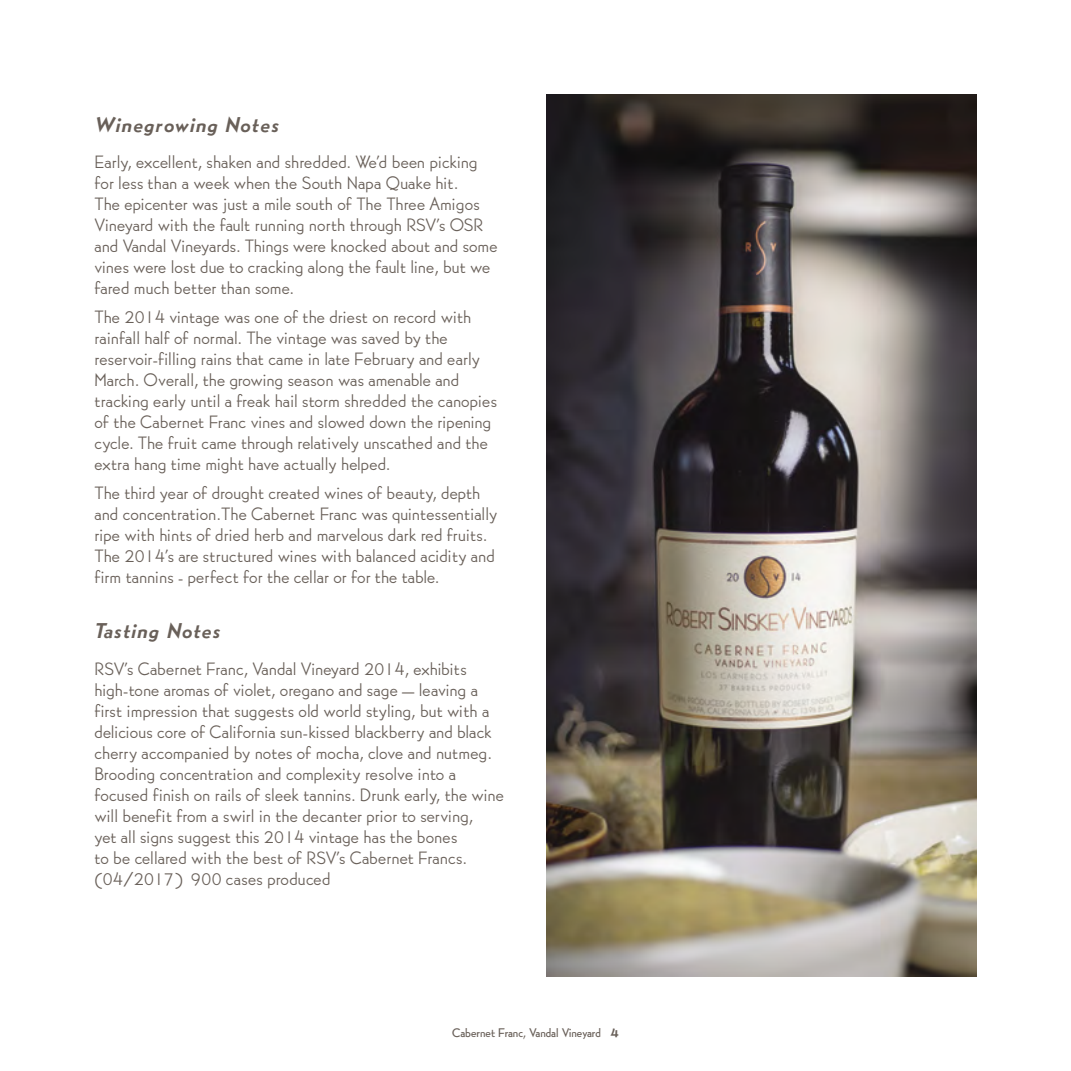
<style>
.page{position:relative;width:1071px;height:1071px;background:#fff}
.page>*{position:absolute;margin:0;border:0;box-sizing:border-box;transform-origin:0 0}
.t1{font:italic 800 21px "Bernhard Gothic SGOT Std";letter-spacing:.035em;color:#696059}
.t2{font:17.5px/21px "Bernhard Gothic SGOT Std";color:#696059}
.t3{font:500 12.25px "Bernhard Gothic SGOT Std";letter-spacing:-.01em;color:#696059}
.s1{font-weight:800}
</style>
<div class="page">
<img style="left:547px;top:94px;width:429px;height:882px">
<p class="t1" style="left:94px;top:110px;width:185px">Winegrowing Notes</p>
<p class="t2" style="left:94px;top:151px;width:405px">Early, excellent, shaken and shredded. We’d been picking for less than a week when the South Napa Quake hit.<br>The epicenter was just a mile south of The Three Amigos Vineyard with the fault running north through RSV’s OSR and Vandal Vineyards. Things were knocked about and some vines were lost due to cracking along the fault line, but we fared much better than some.</p>
<p class="t2" style="left:94px;top:306px;width:404px">The 2014 vintage was one of the driest on record with rainfall half of normal. The vintage was saved by the reservoir-filling rains that came in late February and early March. Overall, the growing season was amenable and tracking early until a freak hail storm shredded the canopies of the Cabernet Franc vines and slowed down the ripening cycle. The fruit came through relatively unscathed and the extra hang time might have actually helped.</p>
<p class="t2" style="left:94px;top:482px;width:404px">The third year of drought created wines of beauty, depth and concentration.The Cabernet Franc was quintessentially ripe with hints of dried herb and marvelous dark red fruits.<br>The 2014’s are structured wines with balanced acidity and firm tannins - perfect for the cellar or for the table.</p>
<p class="t1" style="left:94px;top:617px;width:127px">Tasting Notes</p>
<p class="t2" style="left:94px;top:658px;width:411px">RSV’s Cabernet Franc, Vandal Vineyard 2014, exhibits high-tone aromas of violet, oregano and sage — leaving a first impression that suggests old world styling, but with a delicious core of California sun-kissed blackberry and black cherry accompanied by notes of mocha, clove and nutmeg.<br>Brooding concentration and complexity resolve into a focused finish on rails of sleek tannins. Drunk early, the wine will benefit from a swirl in the decanter prior to serving,<br>yet all signs suggest this 2014 vintage has the bones<br>to be cellared with the best of RSV’s Cabernet Francs. (04/2017) 900 cases produced</p>
<p class="t3" style="left:452px;top:1024px;width:168px">Cabernet Franc, Vandal Vineyard <span class="s1">4</span></p>
</div>
